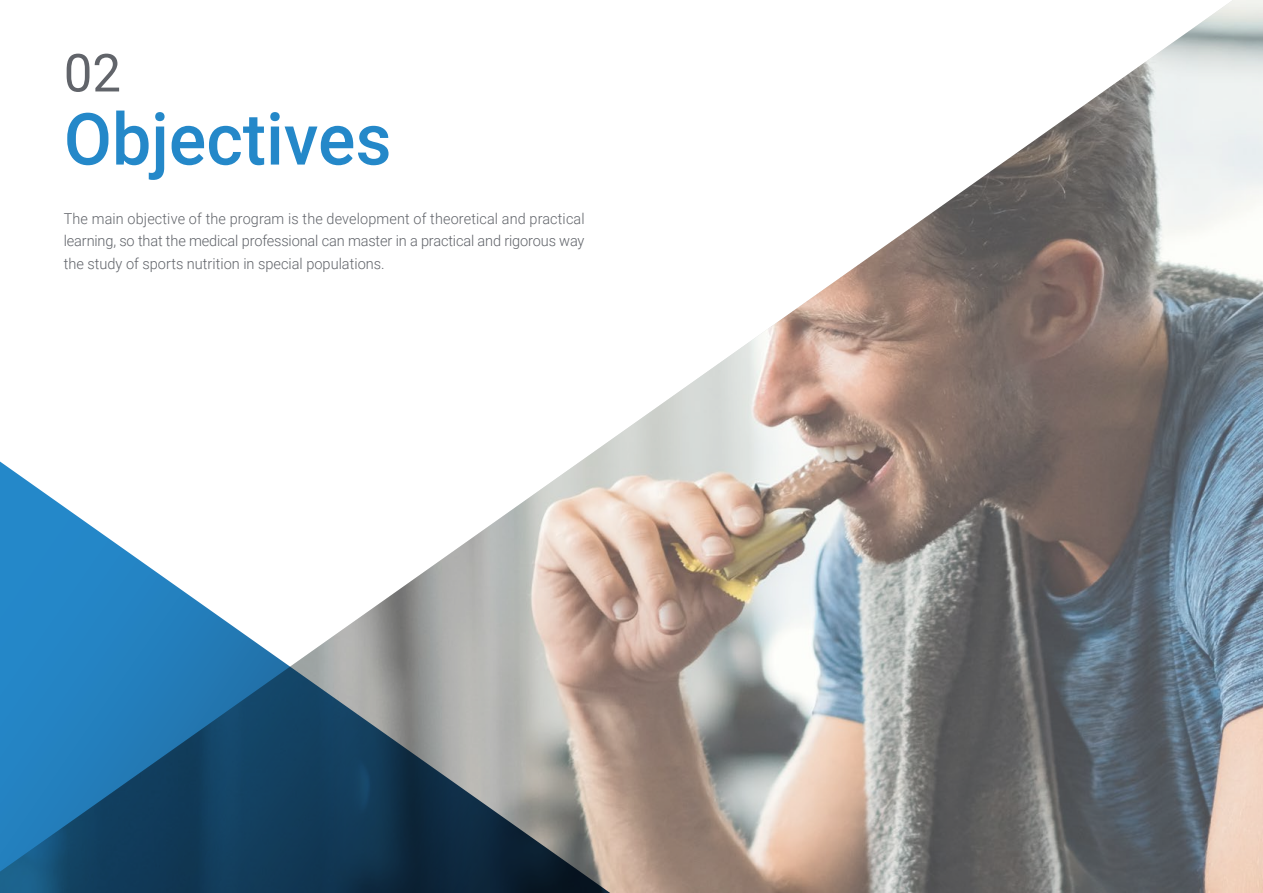
<style>
.page{position:relative;width:1263px;height:893px;background:#fff}
.page>*{position:absolute;margin:0;border:0;box-sizing:border-box;transform-origin:0 0}
.t1{font:500 72px "Roboto";color:#2488c9}
.t2{font:52.5px "Roboto";color:#61646a}
.t3{font:300 15px/22.5px "Roboto";color:#61646a;text-align:justify;scale:.96 1}
</style>
<div class="page">
<img style="left:602px;top:0;width:661px;height:893px">
<svg style="left:0;top:446px;width:640px;height:447px"></svg>
<h2 class="t2" style="left:64px;top:36px;width:59px">02</h2>
<h1 class="t1" style="left:64px;top:89px;width:329px">Objectives</h1>
<p class="t3" style="left:64px;top:207px;width:544px">The main objective of the program is the development of theoretical and practical learning, so that the medical professional can master in a practical and rigorous way the study of sports nutrition in special populations.</p>
</div>
